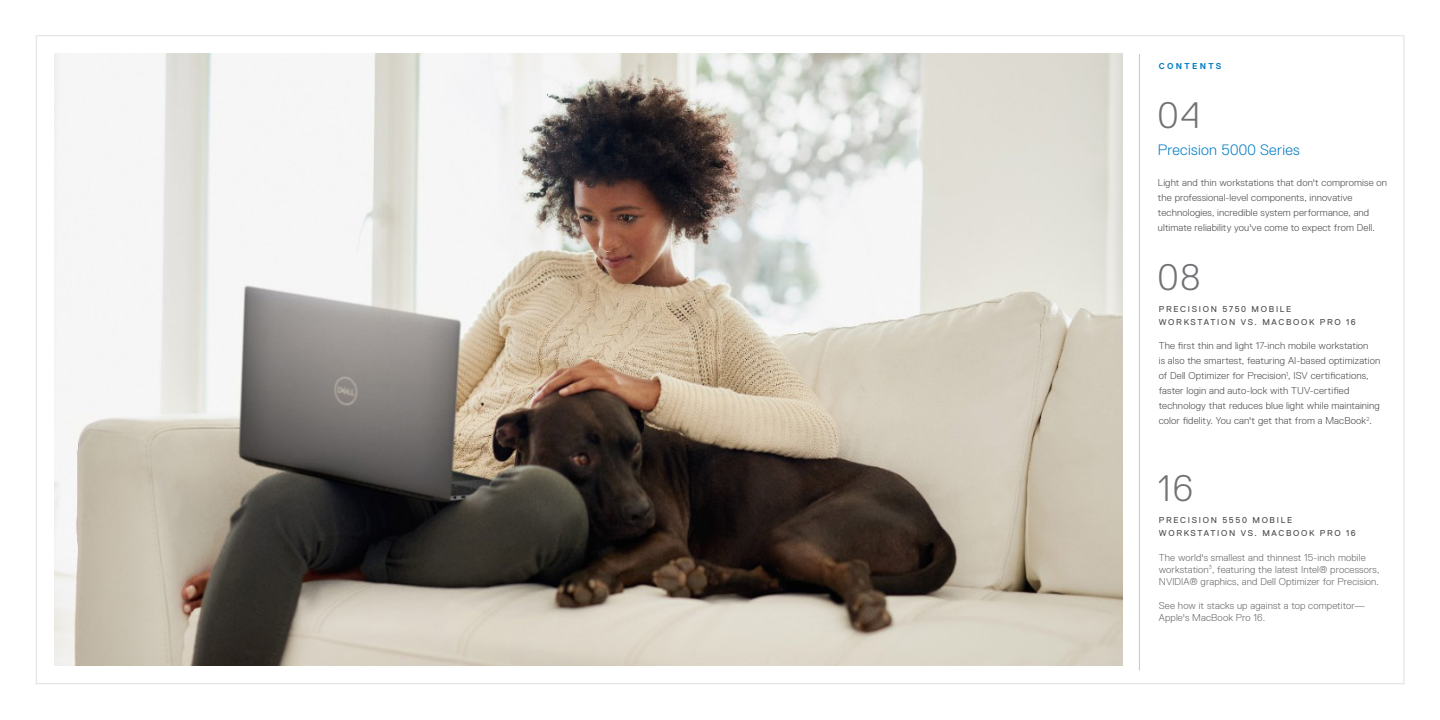
<style>
.page{position:relative;width:1440px;height:720px;background:#fff}
.page>*{position:absolute;margin:0;border:0;box-sizing:border-box;transform-origin:0 0}
.t1{font:300 36.8px "Dell Replica";color:#717275}
.t2{font:300 15px "Dell Replica";letter-spacing:.02em;color:#007bc3}
.t3{font:300 10px/15px "Dell Replica";letter-spacing:.01em;color:#4d4d4f}
.t4{font:300 10px/12px "Dell Replica";letter-spacing:.01em;color:#696a6c}
.t5{font:8.5px/13.2px "Dell Replica";letter-spacing:.2em;color:#4d4d4f}
.t6{font:700 8.5px "Dell Replica";letter-spacing:.27em;color:#007bc3}
</style>
<div class="page">
<img style="left:54px;top:54px;width:1068px;height:612px">
<hr style="left:1139px;top:54px;width:1px;height:616px;background:#c7c9c8">
<p class="t6" style="left:1159px;top:62px;width:64px">CONTENTS</p>
<h1 class="t1" style="left:1158px;top:95px;width:44px">04</h1>
<h2 class="t2" style="left:1158px;top:142px;width:143px">Precision 5000 Series</h2>
<p class="t3" style="left:1158px;top:175px;width:231px">Light and thin workstations that don't compromise on the professional-level components, innovative technologies, incredible system performance, and ultimate reliability you've come to expect from Dell.</p>
<h1 class="t1" style="left:1158px;top:256px;width:44px">08</h1>
<p class="t5" style="left:1159px;top:302px;width:198px">PRECISION 5750 MOBILE<br>WORKSTATION VS. MACBOOK PRO 16</p>
<p class="t3" style="left:1159px;top:338px;width:223px">The first thin and light 17-inch mobile workstation<br>is also the smartest, featuring AI-based optimization of Dell Optimizer for Precision<sup>1</sup>, ISV certifications, faster login and auto-lock with TUV-certified technology that reduces blue light while maintaining color fidelity. You can't get that from a MacBook<sup>2</sup>.</p>
<h1 class="t1" style="left:1158px;top:468px;width:36px">16</h1>
<p class="t5" style="left:1159px;top:513px;width:198px">PRECISION 5550 MOBILE<br>WORKSTATION VS. MACBOOK PRO 16</p>
<p class="t4" style="left:1159px;top:551px;width:222px">The world's smallest and thinnest 15-inch mobile workstation<sup>3</sup>, featuring the latest Intel® processors,<br>NVIDIA® graphics, and Dell Optimizer for Precision.</p>
<p class="t4" style="left:1159px;top:599px;width:208px">See how it stacks up against a top competitor—<br>Apple's MacBook Pro 16.</p>
</div>
